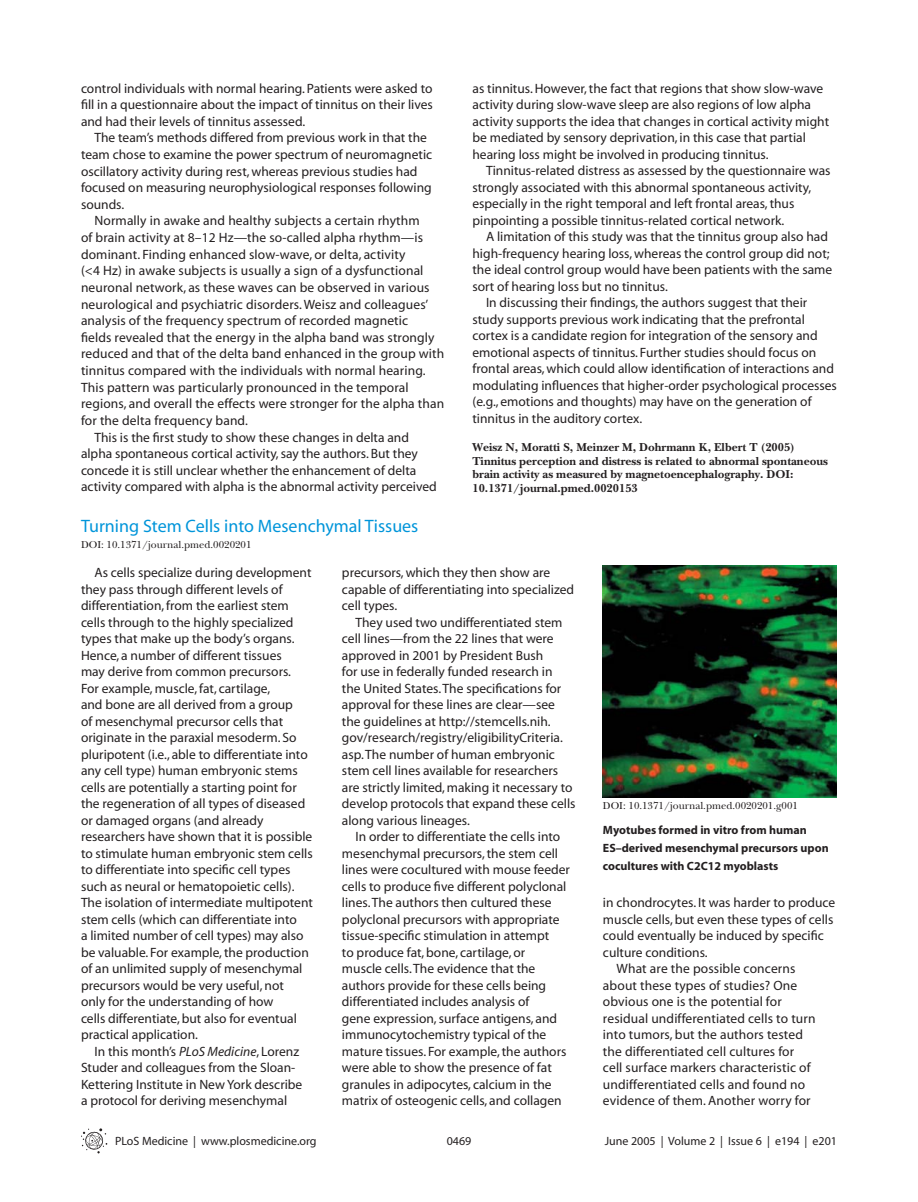
<style>
.page{position:relative;width:918px;height:1202px;background:#fff}
.page>*{position:absolute;margin:0;border:0;box-sizing:border-box;transform-origin:0 0}
.t1{font:18px "Myriad";color:#0095da}
.t2{font:13.5px/16.5px "Myriad";color:#231f20}
.t3{font:700 12px/13.5px "PLB Iserif";color:#231f20}
.t4{font:700 12px/18px "Myriad";color:#231f20}
.t5{font:12px "Myriad";color:#231f20}
.t6{font:500 10.5px "PLB Iserif";color:#231f20}
.s1{font-style:italic}
</style>
<div class="page">
<svg style="left:81px;top:1128px;width:26px;height:25px"></svg>
<img style="left:603px;top:565px;width:234px;height:232px">
<p class="t2" style="left:81px;top:81px;width:353px;text-align:justify">control individuals with normal hearing. Patients were asked to fill in a questionnaire about the impact of tinnitus on their lives and had their levels of tinnitus assessed.</p>
<p class="t2" style="left:81px;top:130px;width:353px;text-indent:14px">The team’s methods differed from previous work in that the team chose to examine the power spectrum of neuromagnetic oscillatory activity during rest, whereas previous studies had focused on measuring neurophysiological responses following sounds.</p>
<p class="t2" style="left:94px;top:214px;width:327px">Normally in awake and healthy subjects a certain rhythm</p>
<p class="t2" style="left:81px;top:230px;width:344px">of brain activity at 8–12 Hz—the so-called alpha rhythm—is</p>
<p class="t2" style="left:81px;top:247px;width:326px">dominant. Finding enhanced slow-wave, or delta, activity</p>
<p class="t2" style="left:81px;top:263px;width:344px">(&lt;4 Hz) in awake subjects is usually a sign of a dysfunctional</p>
<p class="t2" style="left:81px;top:280px;width:350px">neuronal network, as these waves can be observed in various</p>
<p class="t2" style="left:81px;top:297px;width:349px">neurological and psychiatric disorders. Weisz and colleagues’</p>
<p class="t2" style="left:81px;top:313px;width:329px">analysis of the frequency spectrum of recorded magnetic</p>
<p class="t2" style="left:81px;top:330px;width:355px">fields revealed that the energy in the alpha band was strongly</p>
<p class="t2" style="left:81px;top:347px;width:365px">reduced and that of the delta band enhanced in the group with</p>
<p class="t2" style="left:81px;top:363px;width:346px">tinnitus compared with the individuals with normal hearing.</p>
<p class="t2" style="left:81px;top:380px;width:329px">This pattern was particularly pronounced in the temporal</p>
<p class="t2" style="left:81px;top:396px;width:365px">regions, and overall the effects were stronger for the alpha than</p>
<p class="t2" style="left:81px;top:413px;width:168px">for the delta frequency band.</p>
<p class="t2" style="left:94px;top:430px;width:316px">This is the first study to show these changes in delta and</p>
<p class="t2" style="left:81px;top:446px;width:338px">alpha spontaneous cortical activity, say the authors. But they</p>
<p class="t2" style="left:81px;top:463px;width:337px">concede it is still unclear whether the enhancement of delta</p>
<p class="t2" style="left:81px;top:480px;width:357px">activity compared with alpha is the abnormal activity perceived</p>
<h1 class="t1" style="left:81px;top:519px;width:339px">Turning Stem Cells into Mesenchymal Tissues</h1>
<p class="t6" style="left:81px;top:540px;width:172px">DOI: 10.1371/journal.pmed.0020201</p>
<p class="t2" style="left:472px;top:81px;width:358px">as tinnitus. However, the fact that regions that show slow-wave activity during slow-wave sleep are also regions of low alpha activity supports the idea that changes in cortical activity might be mediated by sensory deprivation, in this case that partial hearing loss might be involved in producing tinnitus.</p>
<p class="t2" style="left:472px;top:163px;width:360px;text-indent:14px">Tinnitus-related distress as assessed by the questionnaire was strongly associated with this abnormal spontaneous activity, especially in the right temporal and left frontal areas, thus pinpointing a possible tinnitus-related cortical network.</p>
<p class="t2" style="left:486px;top:229px;width:343px">A limitation of this study was that the tinnitus group also had</p>
<p class="t2" style="left:472px;top:246px;width:359px">high-frequency hearing loss, whereas the control group did not;</p>
<p class="t2" style="left:472px;top:262px;width:361px">the ideal control group would have been patients with the same</p>
<p class="t2" style="left:472px;top:279px;width:197px">sort of hearing loss but no tinnitus.</p>
<p class="t2" style="left:486px;top:295px;width:323px">In discussing their findings, the authors suggest that their</p>
<p class="t2" style="left:473px;top:312px;width:334px">study supports previous work indicating that the prefrontal</p>
<p class="t2" style="left:473px;top:328px;width:347px">cortex is a candidate region for integration of the sensory and</p>
<p class="t2" style="left:473px;top:345px;width:345px">emotional aspects of tinnitus. Further studies should focus on</p>
<p class="t2" style="left:473px;top:361px;width:363px">frontal areas, which could allow identification of interactions and</p>
<p class="t2" style="left:472px;top:378px;width:366px">modulating influences that higher-order psychological processes</p>
<p class="t2" style="left:472px;top:394px;width:341px">(e.g., emotions and thoughts) may have on the generation of</p>
<p class="t2" style="left:472px;top:411px;width:171px">tinnitus in the auditory cortex.</p>
<p class="t3" style="left:472px;top:442px;width:357px">Weisz N, Moratti S, Meinzer M, Dohrmann K, Elbert T (2005)<br>Tinnitus perception and distress is related to abnormal spontaneous brain activity as measured by magnetoencephalography. DOI:<br>10.1371/journal.pmed.0020153</p>
<p class="t2" style="left:81px;top:565px;width:233px;text-indent:14px">As cells specialize during development they pass through different levels of differentiation, from the earliest stem cells through to the highly specialized types that make up the body’s organs.<br>Hence, a number of different tissues<br>may derive from common precursors.<br>For example, muscle, fat, cartilage,<br>and bone are all derived from a group<br>of mesenchymal precursor cells that originate in the paraxial mesoderm. So pluripotent (i.e., able to differentiate into any cell type) human embryonic stems cells are potentially a starting point for the regeneration of all types of diseased or damaged organs (and already researchers have shown that it is possible to stimulate human embryonic stem cells to differentiate into specific cell types such as neural or hematopoietic cells).<br>The isolation of intermediate multipotent stem cells (which can differentiate into<br>a limited number of cell types) may also be valuable. For example, the production of an unlimited supply of mesenchymal precursors would be very useful, not<br>only for the understanding of how<br>cells differentiate, but also for eventual practical application.</p>
<p class="t2" style="left:81px;top:1044px;width:223px;text-indent:13px">In this month’s <span class="s1">PLoS Medicine</span>, Lorenz Studer and colleagues from the Sloan-Kettering Institute in New York describe a protocol for deriving mesenchymal</p>
<p class="t2" style="left:342px;top:565px;width:234px">precursors, which they then show are capable of differentiating into specialized cell types.</p>
<p class="t2" style="left:342px;top:615px;width:235px;text-indent:14px">They used two undifferentiated stem cell lines—from the 22 lines that were approved in 2001 by President Bush<br>for use in federally funded research in<br>the United States. The specifications for approval for these lines are clear—see the guidelines at http://stemcells.nih. gov/research/registry/eligibilityCriteria. asp. The number of human embryonic stem cell lines available for researchers are strictly limited, making it necessary to develop protocols that expand these cells along various lineages.</p>
<p class="t2" style="left:342px;top:829px;width:229px;text-indent:14px">In order to differentiate the cells into mesenchymal precursors, the stem cell lines were cocultured with mouse feeder cells to produce five different polyclonal lines. The authors then cultured these polyclonal precursors with appropriate tissue-specific stimulation in attempt<br>to produce fat, bone, cartilage, or<br>muscle cells. The evidence that the authors provide for these cells being differentiated includes analysis of<br>gene expression, surface antigens, and immunocytochemistry typical of the mature tissues. For example, the authors were able to show the presence of fat granules in adipocytes, calcium in the matrix of osteogenic cells, and collagen</p>
<p class="t5" style="left:115px;top:1136px;width:203px">PLoS Medicine | www.plosmedicine.org</p>
<p class="t5" style="left:447px;top:1136px;width:26px">0469</p>
<p class="t6" style="left:603px;top:801px;width:197px">DOI: 10.1371/journal.pmed.0020201.g001</p>
<p class="t4" style="left:603px;top:822px;width:227px">Myotubes formed in vitro from human<br>ES–derived mesenchymal precursors upon cocultures with C2C12 myoblasts</p>
<p class="t2" style="left:603px;top:895px;width:234px">in chondrocytes. It was harder to produce</p>
<p class="t2" style="left:603px;top:912px;width:232px">muscle cells, but even these types of cells</p>
<p class="t2" style="left:603px;top:928px;width:222px">could eventually be induced by specific</p>
<p class="t2" style="left:603px;top:945px;width:106px">culture conditions.</p>
<p class="t2" style="left:616px;top:961px;width:180px">What are the possible concerns</p>
<p class="t2" style="left:603px;top:978px;width:196px">about these types of studies? One</p>
<p class="t2" style="left:603px;top:994px;width:180px">obvious one is the potential for</p>
<p class="t2" style="left:603px;top:1011px;width:214px">residual undifferentiated cells to turn</p>
<p class="t2" style="left:603px;top:1027px;width:201px">into tumors, but the authors tested</p>
<p class="t2" style="left:603px;top:1044px;width:193px">the differentiated cell cultures for</p>
<p class="t2" style="left:603px;top:1060px;width:209px">cell surface markers characteristic of</p>
<p class="t2" style="left:603px;top:1077px;width:204px">undifferentiated cells and found no</p>
<p class="t2" style="left:603px;top:1093px;width:209px">evidence of them. Another worry for</p>
<p class="t5" style="left:605px;top:1136px;width:234px">June 2005 | Volume 2 | Issue 6 | e194 | e201</p>
</div>
